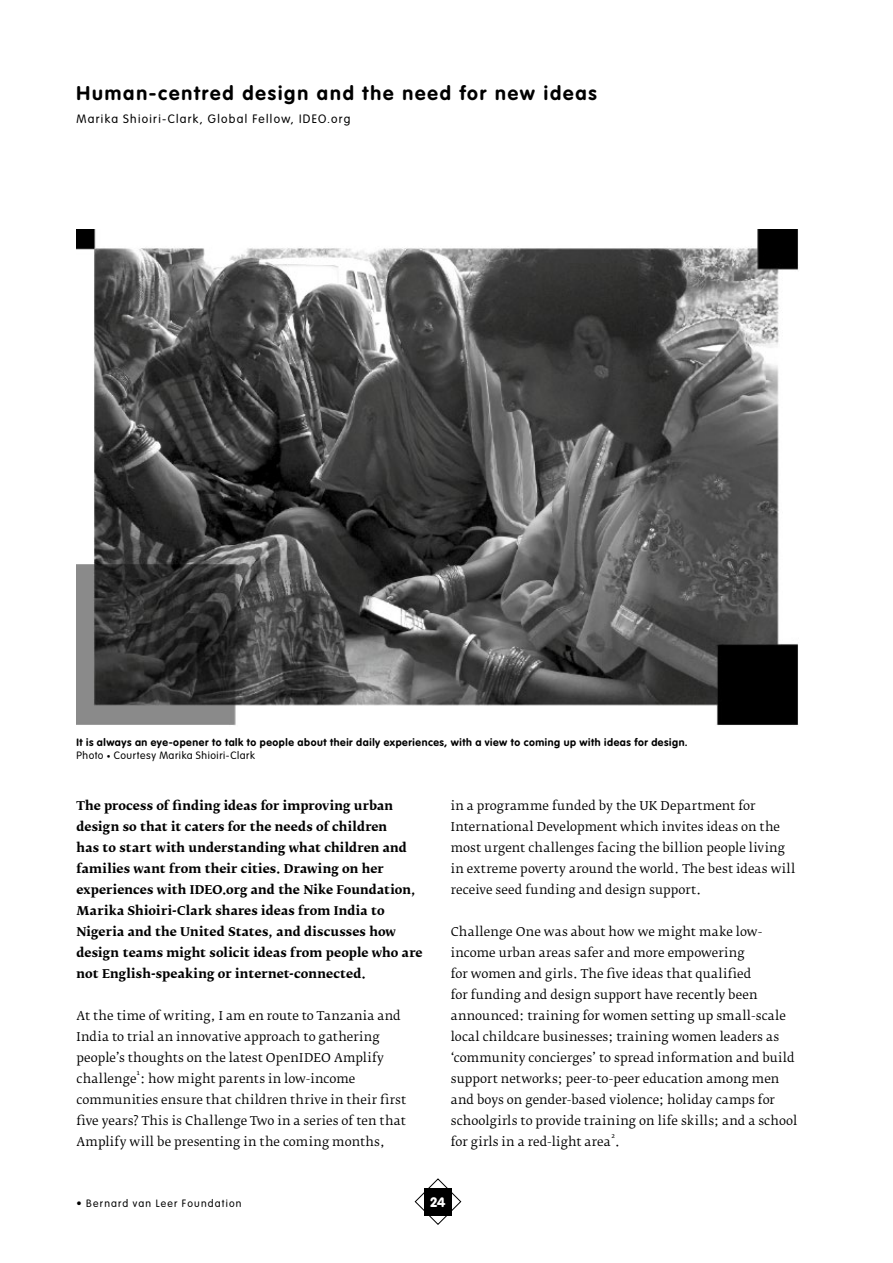
<style>
.page{position:relative;width:893px;height:1263px;background:#fff}
.page>*{position:absolute;margin:0;border:0;box-sizing:border-box;transform-origin:0 0}
.t1{font:700 19.5px "VAG Rounded Std";letter-spacing:.095em;color:#000}
.t2{font:900 13.5px "VAG Rounded Std";color:#fff}
.t3{font:12px/21px "Fedra Serif B";letter-spacing:.01em;color:#000}
.t4{font:700 12px/21px "Fedra Serif B";letter-spacing:.01em;color:#000}
.t5{font:300 12px "VAG Rounded Std";letter-spacing:.11em;color:#000}
.t6{font:700 10.5px/13.5px "VAG Rounded Std";letter-spacing:.055em;color:#000}
.t7{font:300 10.5px "VAG Rounded Std";letter-spacing:.115em;color:#000}
.t8{font:7.05px "Fedra Serif B";color:#000}
.s1{font-weight:300}
.s2{font-weight:300;font-size:7.5px}
</style>
<div class="page">
<svg style="left:414px;top:1178px;width:48px;height:47px"></svg>
<img style="left:77px;top:230px;width:722px;height:495px">
<h1 class="t1" style="left:77px;top:82px;width:522px">Human-centred design and the need for new ideas</h1>
<p class="t5" style="left:77px;top:112px;width:275px">Marika Shioiri-Clark, Global Fellow, IDEO.org</p>
<p class="t6" style="left:77px;top:736px;width:613px">It is always an eye-opener to talk to people about their daily experiences, with a view to coming up with ideas for design.<br><span class="s1">Photo</span> <span class="s2">•</span> <span class="s1">Courtesy Marika Shioiri-Clark</span></p>
<p class="t4" style="left:77px;top:795px;width:332px">The process of finding ideas for improving urban design so that it caters for the needs of children has to start with understanding what children and families want from their cities. Drawing on her experiences with ide</p>
<p class="t4" style="left:77px;top:879px;width:348px;text-indent:136px">o.org and the Nike Foundation, Marika Shioiri-Clark shares ideas from India to Nigeria and the United States, and discusses how design teams might solicit ideas from people who are not English-speaking or internet-connected.</p>
<p class="t3" style="left:77px;top:1005px;width:326px">At the time of writing, I am en route to Tanzania and<br>India to trial an innovative approach to gathering people’s thoughts on the latest Openideo</p>
<p class="t3" style="left:77px;top:1047px;width:309px;text-indent:258px">Amplify challenge : how might parents in low-income</p>
<p class="t8" style="left:137px;top:1068px;width:5px">1</p>
<p class="t3" style="left:77px;top:1089px;width:331px;text-align:justify">communities ensure that children thrive in their first five years? This is Challenge Two in a series of ten that Amplify will be presenting in the coming months,</p>
<p class="t3" style="left:451px;top:795px;width:346px">in a programme funded by the uk Department for International Development which invites ideas on the most urgent challenges facing the billion people living in extreme poverty around the world. The best ideas will receive seed funding and design support.</p>
<p class="t3" style="left:451px;top:921px;width:348px">Challenge One was about how we might make low&shy;income urban areas safer and more empowering<br>for women and girls. The five ideas that qualified<br>for funding and design support have recently been announced: training for women setting up small-scale local childcare businesses; training women leaders as ‘community concierges’ to spread information and build support networks; peer-to-peer education among men and boys on gender-based violence; holiday camps for schoolgirls to provide training on life skills; and a school for girls in a red-light area .</p>
<p class="t8" style="left:611px;top:1131px;width:5px">2</p>
<p class="t7" style="left:77px;top:1197px;width:167px">• Bernard van Leer Foundation</p>
<p class="t2" style="left:430px;top:1194px;width:16px">24</p>
</div>
